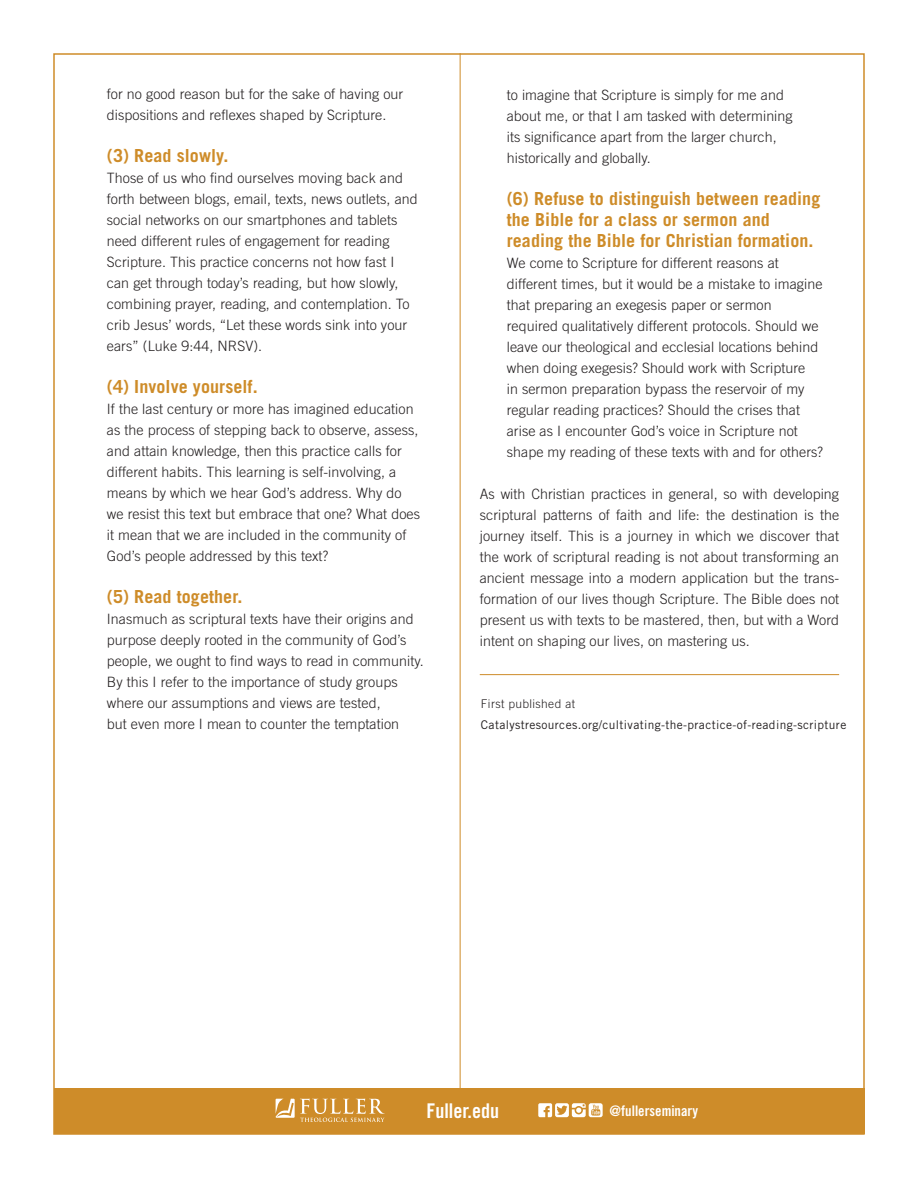
<style>
.page{position:relative;width:918px;height:1188px;background:#fff}
.page>*{position:absolute;margin:0;border:0;box-sizing:border-box;transform-origin:0 0}
.t1{font:20.25px "Trade Gothic LT Std Bd Cn 20";color:#fff}
.t2{font:700 18px/21px "Trade Gothic LT Std";letter-spacing:.005em;color:#ce8c29}
.t3{font:14.55px "Trade Gothic LT Std Bd Cn 20";color:#fff}
.t4{font:300 14.25px/21px "Trade Gothic LT Std";letter-spacing:.005em;color:#231f20}
.t5{font:12px "Trade Gothic LT Std";letter-spacing:.03em;color:#231f20}
.t6{font:300 12px "Trade Gothic LT Std";letter-spacing:.03em;color:#231f20}
</style>
<div class="page">
<hr style="left:460px;top:53px;width:1px;height:1052px;background:#ce8c29">
<hr style="left:480px;top:674px;width:359px;height:1px;background:#ce8c29">
<div style="left:54px;top:1088px;width:811px;height:46px;background:#ce8c29"></div>
<svg style="left:589px;top:1103px;width:14px;height:14px"></svg>
<svg style="left:538px;top:1103px;width:62px;height:14px"></svg>
<svg style="left:276px;top:1099px;width:109px;height:23px"></svg>
<p class="t4" style="left:107px;top:83px;width:298px">for no good reason but for the sake of having our dispositions and reflexes shaped by Scripture.</p>
<p class="t2" style="left:107px;top:145px;width:123px">(3) Read slowly.</p>
<p class="t4" style="left:107px;top:167px;width:312px">Those of us who find ourselves moving back and forth between blogs, email, texts, news outlets, and social networks on our smartphones and tablets need different rules of engagement for reading Scripture. This practice concerns not how fast I can get through today’s reading, but how slowly, combining prayer, reading, and contemplation. To crib Jesus’ words, “Let these words sink into your ears” (Luke 9:44, NRSV).</p>
<p class="t2" style="left:107px;top:376px;width:152px">(4) Involve yourself.</p>
<p class="t4" style="left:107px;top:398px;width:315px">If the last century or more has imagined education as the process of stepping back to observe, assess, and attain knowledge, then this practice calls for different habits. This learning is self-involving, a means by which we hear God’s address. Why do we resist this text but embrace that one? What does it mean that we are included in the community of God’s people addressed by this text?</p>
<p class="t2" style="left:107px;top:586px;width:137px">(5) Read together.</p>
<p class="t4" style="left:107px;top:608px;width:318px">Inasmuch as scriptural texts have their origins and purpose deeply rooted in the community of God’s people, we ought to find ways to read in community.<br>By this I refer to the importance of study groups where our assumptions and views are tested,<br>but even more I mean to counter the temptation</p>
<p class="t4" style="left:507px;top:85px;width:287px">to imagine that Scripture is simply for me and about me, or that I am tasked with determining its significance apart from the larger church, historically and globally.</p>
<p class="t2" style="left:507px;top:188px;width:315px">(6) Refuse to distinguish between reading the Bible for a class or sermon and reading the Bible for Christian formation.</p>
<p class="t4" style="left:507px;top:253px;width:318px">We come to Scripture for different reasons at different times, but it would be a mistake to imagine that preparing an exegesis paper or sermon required qualitatively different protocols. Should we leave our theological and ecclesial locations behind when doing exegesis? Should work with Scripture<br>in sermon preparation bypass the reservoir of my regular reading practices? Should the crises that arise as I encounter God’s voice in Scripture not shape my reading of these texts with and for others?</p>
<p class="t4" style="left:480px;top:484px;width:361px;text-align:justify">As with Christian practices in general, so with developing scriptural patterns of faith and life: the destination is the journey itself. This is a journey in which we discover that the work of scriptural reading is not about transforming an ancient message into a modern application but the trans&shy;formation of our lives though Scripture. The Bible does not present us with texts to be mastered, then, but with a Word intent on shaping our lives, on mastering us.</p>
<p class="t6" style="left:481px;top:697px;width:96px">First published at</p>
<p class="t5" style="left:481px;top:717px;width:367px">Catalystresources.org/cultivating-the-practice-of-reading-scripture</p>
<h1 class="t1" style="left:426px;top:1098px;width:74px">Fuller.edu</h1>
<p class="t3" style="left:610px;top:1102px;width:90px">@fullerseminary</p>
</div>
